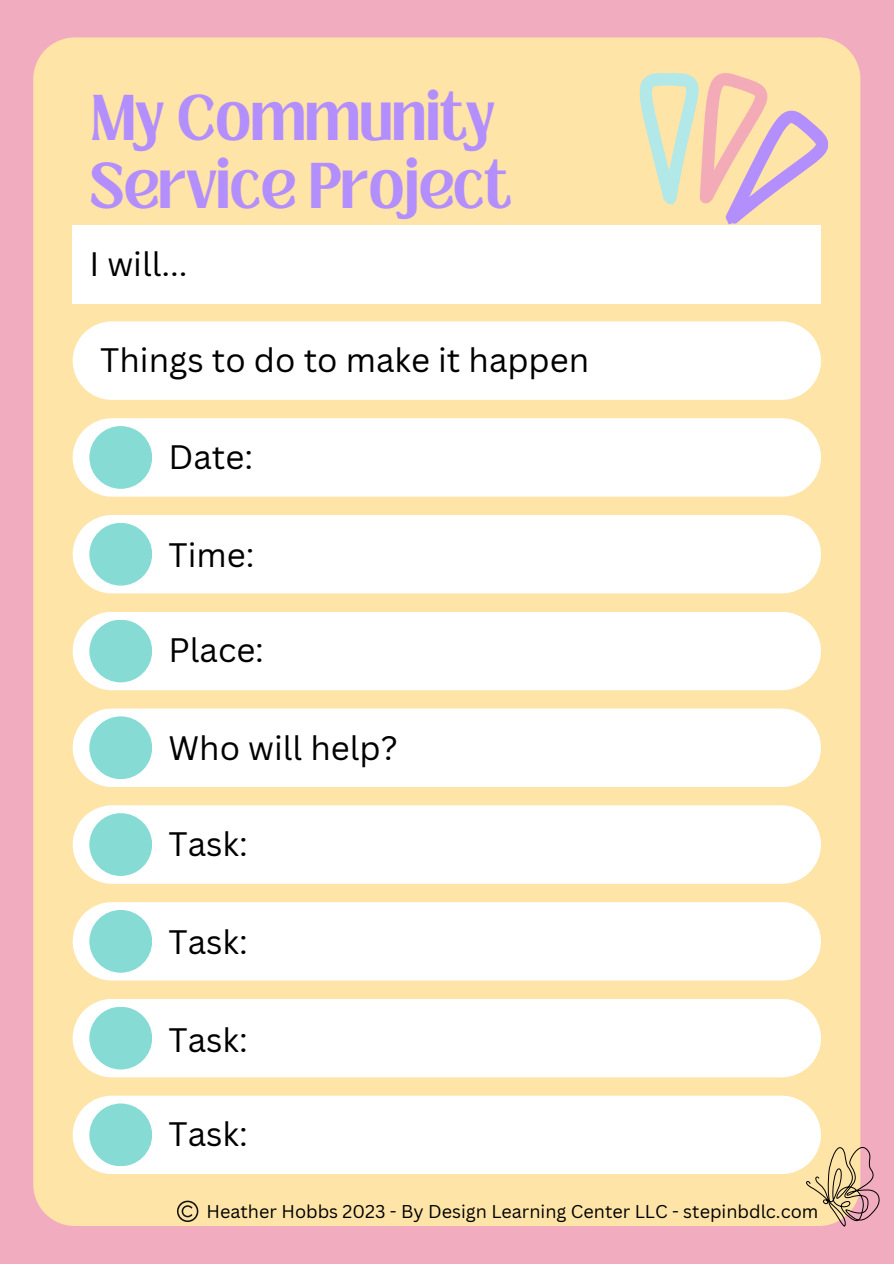
<style>
.page{position:relative;width:894px;height:1264px;background:#fff}
.page>*{position:absolute;margin:0;border:0;box-sizing:border-box;transform-origin:0 0}
.t1{font:700 49.5px/68.7px "Loubag";color:#b38efd}
.t2{font:33px "Canva Sans";color:#000}
.t3{font:18px "Canva Sans";color:#000}
</style>
<div class="page">
<div style="left:0;top:0;width:893px;height:1263px;background:#f2acbf"></div>
<div style="left:33px;top:37px;width:827px;height:1188px;background:#fee4a7"></div>
<div style="left:73px;top:225px;width:747px;height:78px;background:#fff"></div>
<div style="left:73px;top:902px;width:747px;height:78px;background:#fff"></div>
<div style="left:89px;top:910px;width:63px;height:62px;background:#86dbd5;border-radius:50%"></div>
<div style="left:73px;top:321px;width:747px;height:79px;background:#fff"></div>
<div style="left:73px;top:418px;width:747px;height:78px;background:#fff"></div>
<div style="left:89px;top:426px;width:63px;height:63px;background:#86dbd5;border-radius:50%"></div>
<div style="left:73px;top:515px;width:747px;height:78px;background:#fff"></div>
<div style="left:89px;top:523px;width:63px;height:62px;background:#86dbd5;border-radius:50%"></div>
<div style="left:73px;top:611px;width:747px;height:79px;background:#fff"></div>
<div style="left:89px;top:619px;width:63px;height:63px;background:#86dbd5;border-radius:50%"></div>
<div style="left:73px;top:708px;width:747px;height:79px;background:#fff"></div>
<div style="left:89px;top:716px;width:63px;height:63px;background:#86dbd5;border-radius:50%"></div>
<div style="left:73px;top:805px;width:747px;height:78px;background:#fff"></div>
<div style="left:89px;top:813px;width:63px;height:63px;background:#86dbd5;border-radius:50%"></div>
<div style="left:73px;top:998px;width:747px;height:79px;background:#fff"></div>
<div style="left:89px;top:1006px;width:63px;height:63px;background:#86dbd5;border-radius:50%"></div>
<div style="left:73px;top:1095px;width:747px;height:79px;background:#fff"></div>
<div style="left:89px;top:1103px;width:63px;height:63px;background:#86dbd5;border-radius:50%"></div>
<svg style="left:628px;top:69px;width:203px;height:164px;background:#edd7bc"></svg>
<svg style="left:805px;top:1146px;width:74px;height:80px"></svg>
<svg style="left:177px;top:1200px;width:21px;height:21px"></svg>
<p class="t1" style="left:89px;top:84px;width:423px">My Community<br>Service Project</p>
<h1 class="t2" style="left:89px;top:241px;width:100px">I will...</h1>
<h2 class="t2" style="left:100px;top:337px;width:490px">Things to do to make it happen</h2>
<h2 class="t2" style="left:168px;top:434px;width:86px">Date:</h2>
<h2 class="t2" style="left:168px;top:531px;width:87px">Time:</h2>
<h2 class="t2" style="left:168px;top:627px;width:97px">Place:</h2>
<h2 class="t2" style="left:168px;top:724px;width:231px">Who will help?</h2>
<h2 class="t2" style="left:168px;top:821px;width:81px">Task:</h2>
<h2 class="t2" style="left:168px;top:918px;width:81px">Task:</h2>
<h2 class="t2" style="left:168px;top:1016px;width:81px">Task:</h2>
<h2 class="t2" style="left:168px;top:1110px;width:81px">Task:</h2>
<h2 class="t3" style="left:206px;top:1198px;width:613px">Heather Hobbs 2023 - By Design Learning Center LLC - stepinbdlc.com</h2>
</div>
